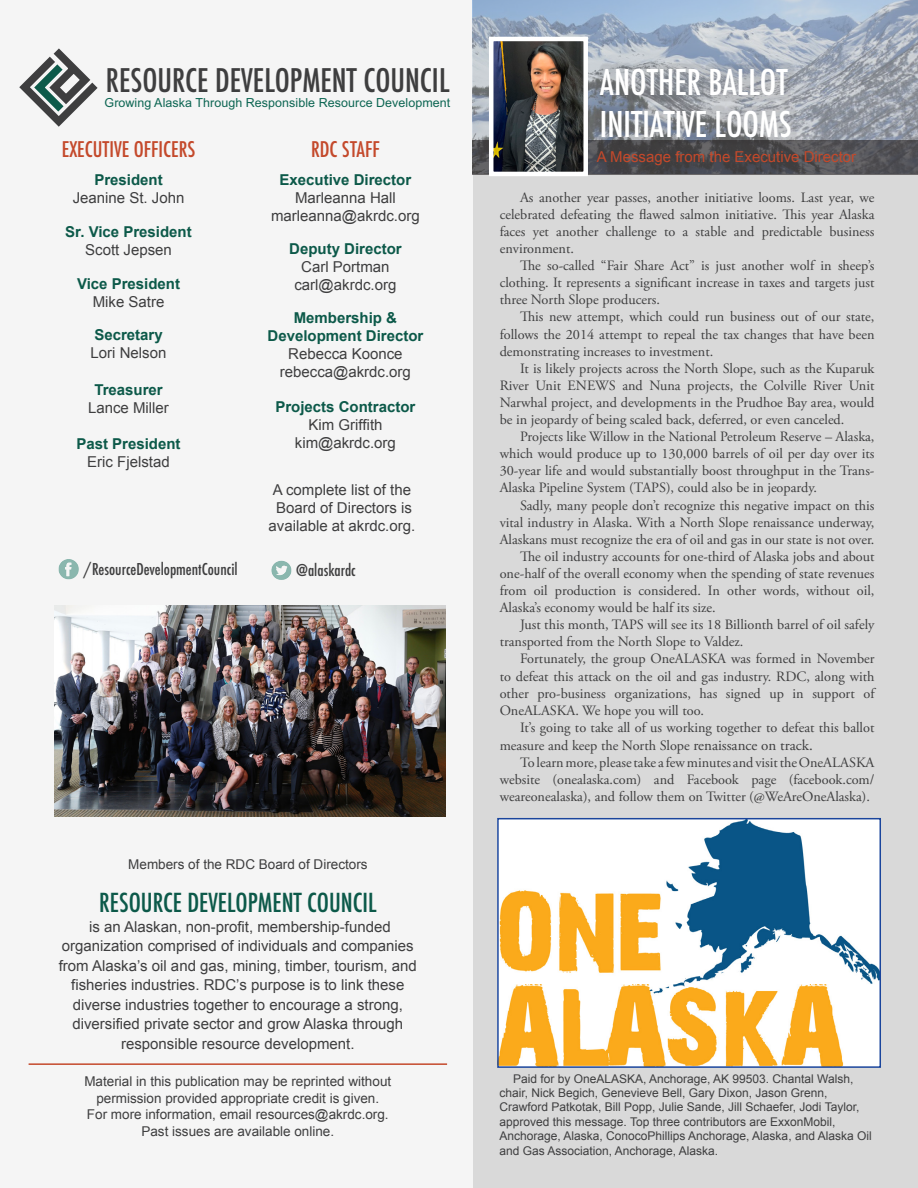
<style>
.page{position:relative;width:918px;height:1188px;background:#f5f5f5}
.page>*{position:absolute;margin:0;border:0;box-sizing:border-box;transform-origin:0 0}
.Sidebar_Headline{font:500 condensed 34.5px/42px "Futura";color:#fff}
.t1{font:500 condensed 31.65px "Futura";color:#3e3e3f}
.t2{font:500 condensed 25.5px "Futura";color:#0c5949}
.t3{font:500 condensed 21px "Futura";color:#c4492b}
.t4{font:500 condensed 15.9px "Futura";color:#3e3e3f}
.t5{font:15px/19.5px "Arial";color:#3e3e3f;text-align:center}
.t6{font:700 15px/18px "Arial";color:#0c5949;text-align:center}
.t7{font:15px "Arial";color:#c4492b}
.Body_Copy_Text{font:14.25px/17.1px "Adobe Garamond Pro";color:#3e3e3f;text-align:justify}
.t8{font:13.5px/16.5px "Arial";color:#3e3e3f;text-align:center}
.t9{font:12.45px "Arial";letter-spacing:.005em;color:#0d6653}
.Special_Copy_Box{font:12px/14.4px "Arial";color:#3e3e3f}
.s1{font-size:15px}
</style>
<div class="page">
<hr style="left:29px;top:1063px;width:418px;height:2px;background:#c4492b">
<div style="left:473px;top:0;width:445px;height:1188px;background:#d9d9d9"></div>
<svg style="left:19px;top:48px;width:79px;height:79px"></svg>
<img style="left:58px;top:559px;width:21px;height:21px">
<img style="left:271px;top:560px;width:21px;height:20px">
<img style="left:54px;top:605px;width:392px;height:212px">
<img style="left:472px;top:0;width:446px;height:140px">
<svg style="left:472px;top:140px;width:446px;height:35px;background:#4c4c4f"></svg>
<div style="left:593px;top:62px;width:205px;height:83px;background:#231f20;opacity:.1"></div>
<img style="left:494px;top:42px;width:89px;height:129px">
<div style="left:489px;top:37px;width:99px;height:139px;border:4px solid #fff"></div>
<img style="left:500px;top:821px;width:378px;height:244px">
<div style="left:497px;top:818px;width:384px;height:250px;border:2px solid #1a459c"></div>
<h2 class="t1" style="left:106px;top:60px;width:345px">RESOURCE DEVELOPMENT COUNCIL</h2>
<p class="t9" style="left:105px;top:94px;width:347px">Growing Alaska Through Responsible Resource Development</p>
<h3 class="t3" style="left:62px;top:136px;width:135px">EXECUTIVE OFFICERS</h3>
<p class="t6" style="left:94px;top:171px;width:70px">President</p>
<p class="t5" style="left:73px;top:188px;width:113px">Jeanine St. John</p>
<p class="t6" style="left:65px;top:223px;width:128px">Sr. Vice President</p>
<p class="t5" style="left:85px;top:240px;width:88px">Scott Jepsen</p>
<p class="t6" style="left:77px;top:275px;width:105px">Vice President</p>
<p class="t5" style="left:93px;top:292px;width:73px">Mike Satre</p>
<p class="t6" style="left:94px;top:326px;width:70px">Secretary</p>
<p class="t5" style="left:91px;top:343px;width:77px">Lori Nelson</p>
<p class="t6" style="left:94px;top:381px;width:70px">Treasurer</p>
<p class="t5" style="left:88px;top:398px;width:82px">Lance Miller</p>
<p class="t6" style="left:76px;top:435px;width:106px">Past President</p>
<p class="t5" style="left:87px;top:452px;width:84px">Eric Fjelstad</p>
<h3 class="t3" style="left:311px;top:136px;width:70px">RDC STAFF</h3>
<p class="t6" style="left:280px;top:171px;width:133px">Executive Director</p>
<p class="t5" style="left:271px;top:189px;width:150px;line-height:18px">Marleanna Hall marleanna@akrdc.org</p>
<p class="t6" style="left:289px;top:240px;width:114px">Deputy Director</p>
<p class="t5" style="left:294px;top:258px;width:103px;line-height:18px">Carl Portman carl@akrdc.org</p>
<p class="t6" style="left:268px;top:309px;width:157px">Membership &amp;<br>Development Director</p>
<p class="t5" style="left:280px;top:345px;width:133px;line-height:18px">Rebecca Koonce rebecca@akrdc.org</p>
<p class="t6" style="left:275px;top:399px;width:142px">Projects Contractor</p>
<p class="t5" style="left:295px;top:416px;width:103px;line-height:18px">Kim Griffith kim@akrdc.org</p>
<p class="t5" style="left:269px;top:480px;width:148px;line-height:18px">A complete list of the<br>Board of Directors is available at akrdc.org.</p>
<p class="t4" style="left:84px;top:559px;width:155px">/ResourceDevelopmentCouncil</p>
<p class="t4" style="left:296px;top:560px;width:61px">@alaskardc</p>
<p class="t8" style="left:128px;top:856px;width:241px">Members of the RDC Board of Directors</p>
<h3 class="t2" style="left:99px;top:887px;width:279px">RESOURCE DEVELOPMENT COUNCIL</h3>
<p class="t5" style="left:59px;top:917px;width:360px">is an Alaskan, non-profit, membership-funded organization comprised of individuals and companies from Alaska’s oil and gas, mining, timber, tourism, and fisheries industries. RDC’s purpose is to link these diverse industries together to encourage a strong, diversified private sector and grow Alaska through responsible resource development.</p>
<p class="t8" style="left:84px;top:1073px;width:308px">Material in this publication may be reprinted without permission provided appropriate credit is given.<br>For more information, email resources@akrdc.org.<br>Past issues are available online.</p>
<p class="Sidebar_Headline" style="left:600px;top:62px;width:193px">ANOTHER BALLOT<br>INITIATIVE LOOMS</p>
<p class="t7" style="left:597px;top:147px;width:261px">A Message from the Executive Director</p>
<p class="Body_Copy_Text" style="left:500px;top:189px;width:376px;text-indent:20px">As another year passes, another initiative looms. Last year, we celebrated defeating the flawed salmon initiative. This year Alaska faces yet another challenge to a stable and predictable business environment.</p>
<p class="Body_Copy_Text" style="left:500px;top:258px;width:376px;text-indent:20px">The so-called “Fair Share Act” is just another wolf in sheep’s clothing. It represents a significant increase in taxes and targets just three North Slope producers.</p>
<p class="Body_Copy_Text" style="left:500px;top:309px;width:376px;text-indent:20px">This new attempt, which could run business out of our state, follows the 2014 attempt to repeal the tax changes that have been demonstrating increases to investment.</p>
<p class="Body_Copy_Text" style="left:500px;top:360px;width:376px;text-indent:20px">It is likely projects across the North Slope, such as the Kuparuk River Unit ENEWS and Nuna projects, the Colville River Unit Narwhal project, and developments in the Prudhoe Bay area, would be in jeopardy of being scaled back, deferred, or even canceled.</p>
<p class="Body_Copy_Text" style="left:500px;top:429px;width:376px;text-indent:20px">Projects like Willow in the National Petroleum Reserve – Alaska, which would produce up to 130,000 barrels of oil per day over its 30-year life and would substantially boost throughput in the Trans-Alaska Pipeline System (TAPS), could also be in jeopardy.</p>
<p class="Body_Copy_Text" style="left:500px;top:497px;width:376px;text-indent:20px">Sadly, many people don’t recognize this negative impact on this vital industry in Alaska. With a North Slope renaissance underway, Alaskans must recognize the era of oil and gas in our state is not over.</p>
<p class="Body_Copy_Text" style="left:500px;top:548px;width:376px;text-indent:20px">The oil industry accounts for one-third of Alaska jobs and about one-half of the overall economy when the spending of state revenues from oil production is considered. In other words, without oil, Alaska’s economy would be half its size.</p>
<p class="Body_Copy_Text" style="left:500px;top:617px;width:376px;text-indent:20px">Just this month, TAPS will see its 18 Billionth barrel of oil safely transported from the North Slope to Valdez.</p>
<p class="Body_Copy_Text" style="left:500px;top:651px;width:376px;text-indent:20px">Fortunately, the group OneALASKA was formed in November to defeat this attack on the oil and gas industry. RDC, along with other pro-business organizations, has signed up in support of OneALASKA. We hope you will too.</p>
<p class="Body_Copy_Text" style="left:500px;top:719px;width:376px;line-height:18px;text-indent:20px">It’s going to take all of us working together to defeat this ballot measure and keep the North Slope <span class="s1">renaissance on track.</span></p>
<p class="Body_Copy_Text" style="left:500px;top:754px;width:376px;text-indent:20px">To learn more, please take a few minutes and visit the OneALASKA website (onealaska.com) and Facebook page (facebook.com/ weareonealaska), and follow them on Twitter (@WeAreOneAlaska).</p>
<p class="Special_Copy_Box" style="left:500px;top:1071px;width:374px;text-indent:14px">Paid for by OneALASKA, Anchorage, AK 99503. Chantal Walsh, chair, Nick Begich, Genevieve Bell, Gary Dixon, Jason Grenn, Crawford Patkotak, Bill Popp, Julie Sande, Jill Schaefer, Jodi Taylor, approved this message. Top three contributors are ExxonMobil, Anchorage, Alaska, ConocoPhillips Anchorage, Alaska, and Alaska Oil and Gas Association, Anchorage, Alaska.</p>
</div>
